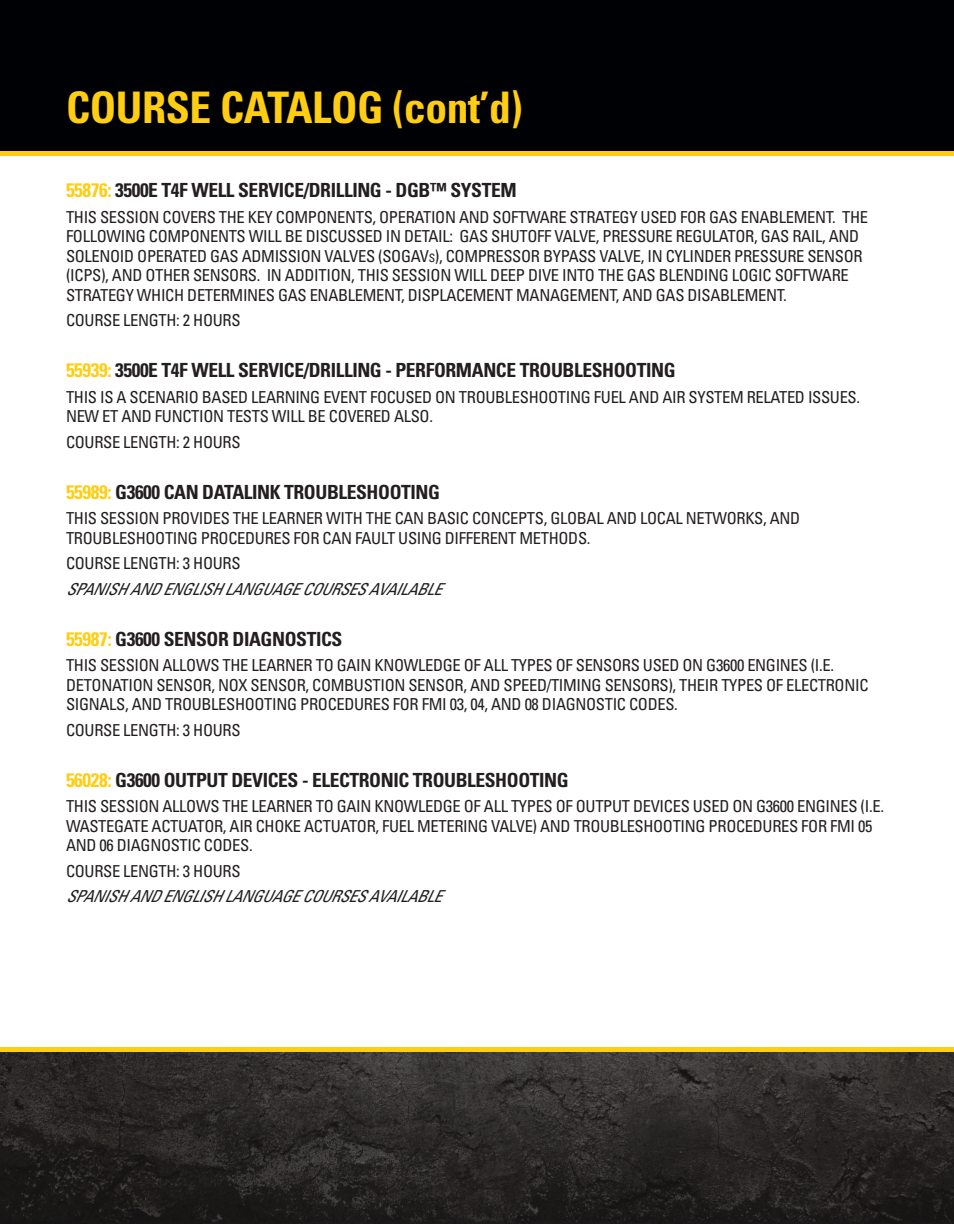
<style>
.page{position:relative;width:954px;height:1224px;background:#fff}
.page>*{position:absolute;margin:0;border:0;box-sizing:border-box;transform-origin:0 0}
.t1{font:700 condensed 43.5px "Univers LT Std";letter-spacing:-.01em;color:#ffcd11}
.t2{font:700 condensed 19.5px "Univers LT Std";letter-spacing:-.02em;color:#231f20}
.t3{font:condensed 16.5px/19.5px "Univers LT Std";letter-spacing:-.02em;color:#231f20}
.t4{font:italic condensed 16.5px "Univers LT Std";color:#231f20}
.s1{color:#ffcd11}
.s2{font-size:11.55px}
.s3{font-style:inherit}
</style>
<div class="page">
<div style="left:0;top:0;width:954px;height:156px;background:#000104"></div>
<hr style="left:0;top:152px;width:954px;height:4px;background:#ffcd11">
<svg style="left:0;top:1052px;width:954px;height:172px;background:#2a2726"></svg>
<div style="left:0;top:1047px;width:954px;height:5px;background:#ffcd11"></div>
<p class="t1" style="left:66px;top:81px;width:458px">COURSE CATALOG (cont’d)</p>
<p class="t2" style="left:66px;top:178px;width:452px"><span class="s1">55876:</span> 3500E T4F WELL SERVICE/DRILLING - DGB™ SYSTEM</p>
<p class="t3" style="left:66px;top:207px;width:804px">THIS SESSION COVERS THE KEY COMPONENTS, OPERATION AND SOFTWARE STRATEGY USED FOR GAS ENABLEMENT. THE FOLLOWING COMPONENTS WILL BE DISCUSSED IN DETAIL: GAS SHUTOFF VALVE, PRESSURE REGULATOR, GAS RAIL, AND SOLENOID OPERATED GAS ADMISSION VALVES (SOGAV<span class="s2">s</span><span class="s3">),</span> COMPRESSOR BYPASS VALVE, IN CYLINDER PRESSURE SENSOR (ICPS), AND OTHER SENSORS. IN ADDITION, THIS SESSION WILL DEEP DIVE INTO THE GAS BLENDING LOGIC SOFTWARE STRATEGY WHICH DETERMINES GAS ENABLEMENT, DISPLACEMENT MANAGEMENT, AND GAS DISABLEMENT.</p>
<p class="t3" style="left:66px;top:310px;width:176px">COURSE LENGTH: 2 HOURS</p>
<p class="t2" style="left:66px;top:358px;width:611px"><span class="s1">55939:</span> 3500E T4F WELL SERVICE/DRILLING - PERFORMANCE TROUBLESHOOTING</p>
<p class="t3" style="left:66px;top:387px;width:796px">THIS IS A SCENARIO BASED LEARNING EVENT FOCUSED ON TROUBLESHOOTING FUEL AND AIR SYSTEM RELATED ISSUES.<br>NEW ET AND FUNCTION TESTS WILL BE COVERED ALSO.</p>
<p class="t3" style="left:66px;top:432px;width:176px">COURSE LENGTH: 2 HOURS</p>
<p class="t2" style="left:66px;top:480px;width:376px"><span class="s1">55989:</span> G3600 CAN DATALINK TROUBLESHOOTING</p>
<p class="t3" style="left:66px;top:508px;width:736px">THIS SESSION PROVIDES THE LEARNER WITH THE CAN BASIC CONCEPTS, GLOBAL AND LOCAL NETWORKS, AND<br>TROUBLESHOOTING PROCEDURES FOR CAN FAULT USING DIFFERENT METHODS.</p>
<p class="t3" style="left:66px;top:553px;width:176px">COURSE LENGTH: 3 HOURS</p>
<p class="t4" style="left:66px;top:578px;width:386px">SPANISHANDENGLISHLANGUAGECOURSESAVAILABLE</p>
<p class="t2" style="left:66px;top:627px;width:278px"><span class="s1">55987:</span> G3600 SENSOR DIAGNOSTICS</p>
<p class="t3" style="left:66px;top:655px;width:804px">THIS SESSION ALLOWS THE LEARNER TO GAIN KNOWLEDGE OF ALL TYPES OF SENSORS USED ON G3600 ENGINES (I.E.<br>DETONATION SENSOR, NOX SENSOR, COMBUSTION SENSOR, AND SPEED/TIMING SENSORS), THEIR TYPES OF ELECTRONIC<br>SIGNALS, AND TROUBLESHOOTING PROCEDURES FOR FMI 03, 04, AND 08 DIAGNOSTIC CODES.</p>
<p class="t3" style="left:66px;top:720px;width:176px">COURSE LENGTH: 3 HOURS</p>
<p class="t2" style="left:66px;top:768px;width:504px"><span class="s1">56028:</span> G3600 OUTPUT DEVICES - ELECTRONIC TROUBLESHOOTING</p>
<p class="t3" style="left:66px;top:796px;width:820px">THIS SESSION ALLOWS THE LEARNER TO GAIN KNOWLEDGE OF ALL TYPES OF OUTPUT DEVICES USED ON G3600 ENGINES (I.E.<br>WASTEGATE ACTUATOR, AIR CHOKE ACTUATOR, FUEL METERING VALVE) AND TROUBLESHOOTING PROCEDURES FOR FMI 05<br>AND 06 DIAGNOSTIC CODES.</p>
<p class="t3" style="left:66px;top:861px;width:176px">COURSE LENGTH: 3 HOURS</p>
<p class="t4" style="left:66px;top:886px;width:386px">SPANISHANDENGLISHLANGUAGECOURSESAVAILABLE</p>
</div>
